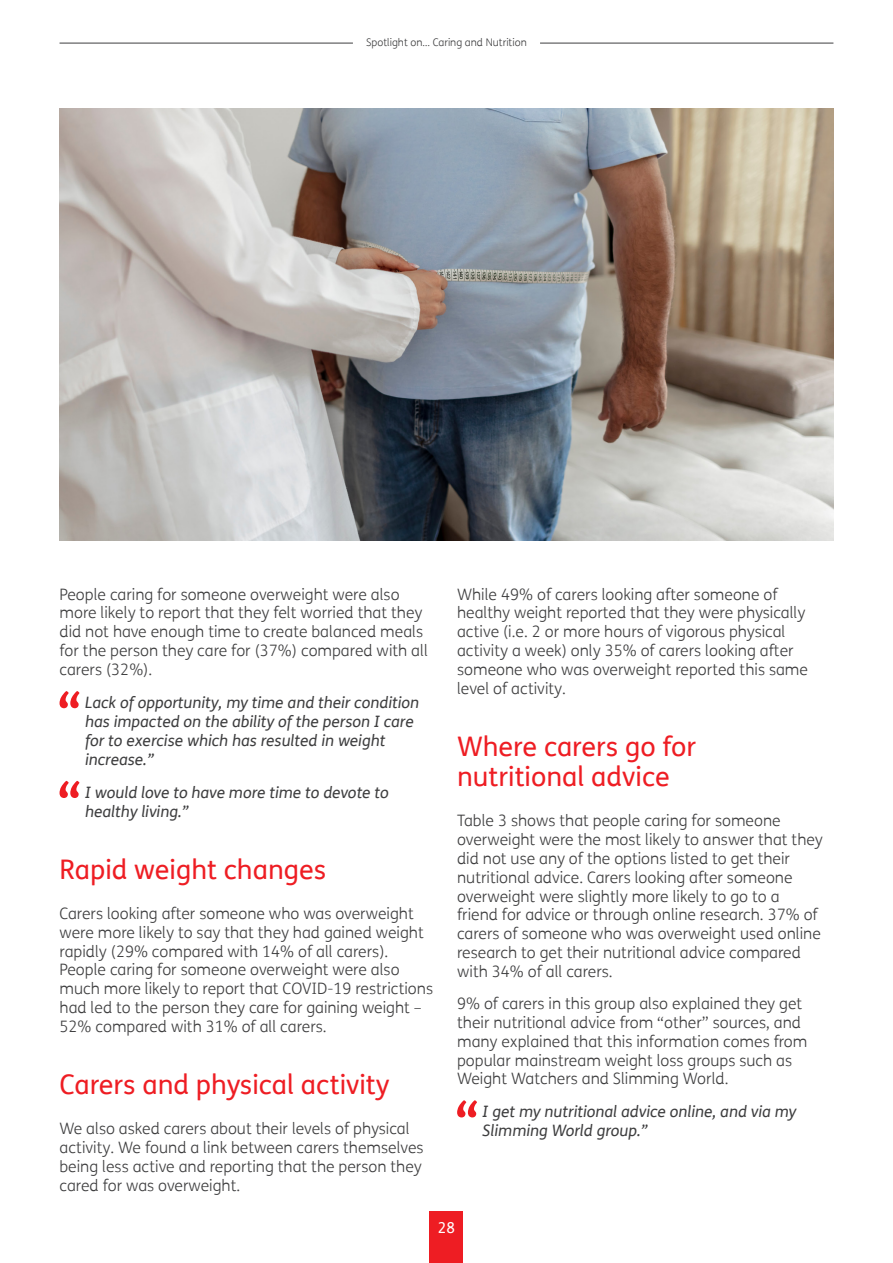
<style>
.page{position:relative;width:893px;height:1263px;background:#fff}
.page>*{position:absolute;margin:0;border:0;box-sizing:border-box;transform-origin:0 0}
.H2_Subhead{font:27px/30px "FS Me";color:#ee1d23}
.Body{font:300 15.75px/18.9px "FS Me";color:#3e3e3f}
.Inline_Quote{font:italic 15.75px/18.9px "FS Me";color:#3e3e3f}
.t1{font:15px "FS Me";color:#fff}
.t2{font:300 10.5px "FS Me";color:#3e3e3f}
</style>
<div class="page">
<img style="left:60px;top:108px;width:773px;height:432px">
<svg style="left:60px;top:691px;width:19px;height:17px"></svg>
<svg style="left:60px;top:781px;width:19px;height:17px"></svg>
<svg style="left:457px;top:1100px;width:20px;height:17px"></svg>
<div style="left:430px;top:1211px;width:33px;height:52px;background:#ee1d23"></div>
<hr style="left:60px;top:43px;width:293px;height:1px;background:#3e3e3f">
<hr style="left:540px;top:43px;width:293px;height:1px;background:#3e3e3f">
<p class="t2" style="left:366px;top:35px;width:162px">Spotlight on… Caring and Nutrition</p>
<p class="Body" style="left:60px;top:584px;width:370px">People caring for someone overweight were also more likely to report that they felt worried that they did not have enough time to create balanced meals for the person they care for (37%) compared with all carers (32%).</p>
<p class="Inline_Quote" style="left:85px;top:693px;width:336px">Lack of opportunity, my time and their condition has impacted on the ability of the person I care for to exercise which has resulted in weight increase.”</p>
<p class="Inline_Quote" style="left:85px;top:783px;width:305px">I would love to have more time to devote to healthy living.”</p>
<p class="H2_Subhead" style="left:60px;top:853px;width:268px">Rapid weight changes</p>
<p class="Body" style="left:60px;top:903px;width:375px">Carers looking after someone who was overweight were more likely to say that they had gained weight rapidly (29% compared with 14% of all carers).<br>People caring for someone overweight were also much more likely to report that COVID-19 restrictions had led to the person they care for gaining weight – 52% compared with 31% of all carers.</p>
<p class="H2_Subhead" style="left:60px;top:1069px;width:332px">Carers and physical activity</p>
<p class="Body" style="left:60px;top:1118px;width:366px">We also asked carers about their levels of physical activity. We found a link between carers themselves being less active and reporting that the person they cared for was overweight.</p>
<p class="Body" style="left:457px;top:584px;width:352px">While 49% of carers looking after someone of healthy weight reported that they were physically active (i.e. 2 or more hours of vigorous physical activity a week) only 35% of carers looking after someone who was overweight reported this same level of activity.</p>
<p class="H2_Subhead" style="left:457px;top:731px;width:241px">Where carers go for nutritional advice</p>
<p class="Body" style="left:457px;top:810px;width:367px">Table 3 shows that people caring for someone overweight were the most likely to answer that they did not use any of the options listed to get their nutritional advice. Carers looking after someone overweight were slightly more likely to go to a friend for advice or through online research. 37% of carers of someone who was overweight used online research to get their nutritional advice compared with 34% of all carers.</p>
<p class="Body" style="left:457px;top:993px;width:352px">9% of carers in this group also explained they get their nutritional advice from “other” sources, and many explained that this information comes from popular mainstream weight loss groups such as Weight Watchers and Slimming World.</p>
<p class="Inline_Quote" style="left:483px;top:1102px;width:315px">I get my nutritional advice online, and via my<br>Slimming World group.”</p>
<p class="t1" style="left:438px;top:1217px;width:19px">28</p>
</div>
